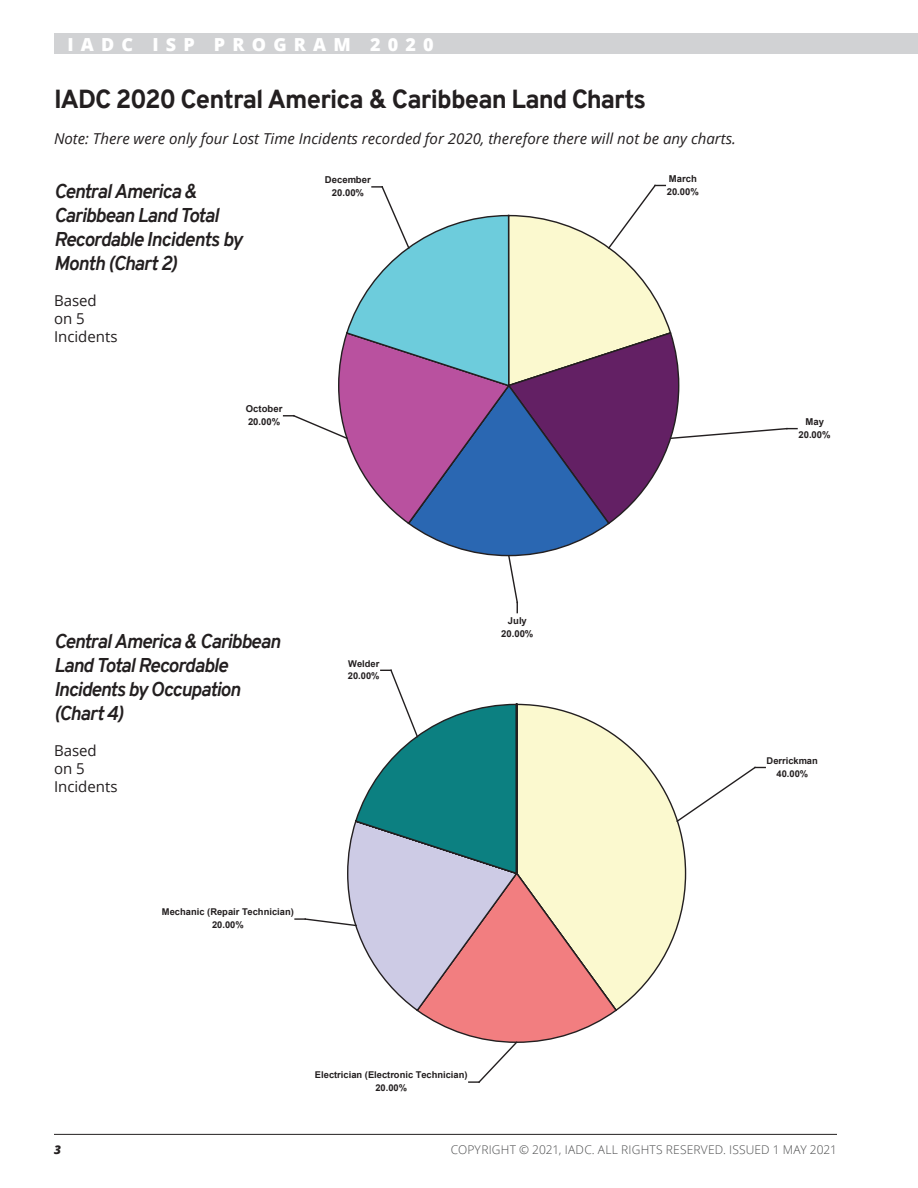
<style>
.page{position:relative;width:918px;height:1188px;background:#fff}
.page>*{position:absolute;margin:0;border:0;box-sizing:border-box;transform-origin:0 0}
.t1{font:800 25.5px "Overpass";letter-spacing:-.03em;color:#231f20}
.t2{font:italic 700 19.5px/24px "Overpass";letter-spacing:-.045em;color:#231f20}
.t3{font:800 18px "Open Sans";letter-spacing:.4em;color:#fff}
.t4{font:italic 15px "Open Sans";color:#231f20}
.t5{font:15px/18px "Open Sans";color:#231f20}
.t6{font:300 12px "Open Sans";letter-spacing:.015em;color:#4b4c4d}
.t7{font:italic 800 12px "Open Sans";color:#231f20}
.t8{font:700 11.85px "Arial";letter-spacing:-.005em;color:#231f20}
.t9{font:700 9.45px/12.9px "Arial";color:#231f20;text-align:center}
.t10{font:700 9.3px/12.6px "Arial";color:#231f20;text-align:center}
</style>
<div class="page">
<div style="left:54px;top:34px;width:864px;height:20px;background:#d1d2d4"></div>
<hr style="left:54px;top:1134px;width:783px;height:1px;background:#231f20">
<svg style="left:284px;top:184px;width:513px;height:429px"></svg>
<svg style="left:618px;top:737px;width:69px;height:273px"></svg>
<svg style="left:675px;top:766px;width:90px;height:57px"></svg>
<svg style="left:295px;top:669px;width:323px;height:414px"></svg>
<p class="t3" style="left:68px;top:31px;width:368px">IADC ISP PROGRAM 2020</p>
<h1 class="t1" style="left:54px;top:81px;width:594px">IADC 2020 Central America &amp; Caribbean Land Charts</h1>
<p class="t4" style="left:54px;top:128px;width:681px">Note: There were only four Lost Time Incidents recorded for 2020, therefore there will not be any charts.</p>
<p class="t2" style="left:54px;top:179px;width:190px">Central America &amp;<br>Caribbean Land Total<br>Recordable Incidents by<br>Month (Chart 2)</p>
<p class="t5" style="left:54px;top:291px;width:65px">Based on 5<br>Incidents</p>
<p class="t9" style="left:246px;top:402px;width:38px;text-align:left">October<br>20.00%</p>
<p class="t9" style="left:325px;top:174px;width:47px">December<br>20.00%</p>
<p class="t9" style="left:667px;top:172px;width:34px;text-align:left">March<br>20.00%</p>
<p class="t9" style="left:798px;top:415px;width:34px">May<br>20.00%</p>
<p class="t2" style="left:54px;top:629px;width:228px">Central America &amp; Caribbean<br>Land Total Recordable<br>Incidents by Occupation (Chart 4)</p>
<p class="t8" style="left:35px;top:708px;width:115px">Issued 15 June 2019</p>
<p class="t5" style="left:54px;top:741px;width:65px">Based on 5<br>Incidents</p>
<p class="t10" style="left:162px;top:906px;width:133px">Mechanic (Repair Technician)<br>20.00%</p>
<p class="t10" style="left:348px;top:657px;width:33px;text-align:left">Welder<br>20.00%</p>
<p class="t9" style="left:501px;top:614px;width:34px">July<br>20.00%</p>
<p class="t10" style="left:767px;top:754px;width:53px">Derrickman<br>40.00%</p>
<p class="t7" style="left:54px;top:1141px;width:8px">3</p>
<p class="t10" style="left:315px;top:1069px;width:154px">Electrician (Electronic Technician)<br>20.00%</p>
<p class="t6" style="left:451px;top:1142px;width:388px">COPYRIGHT © 2021, IADC. ALL RIGHTS RESERVED. ISSUED 1 MAY 2021</p>
</div>
